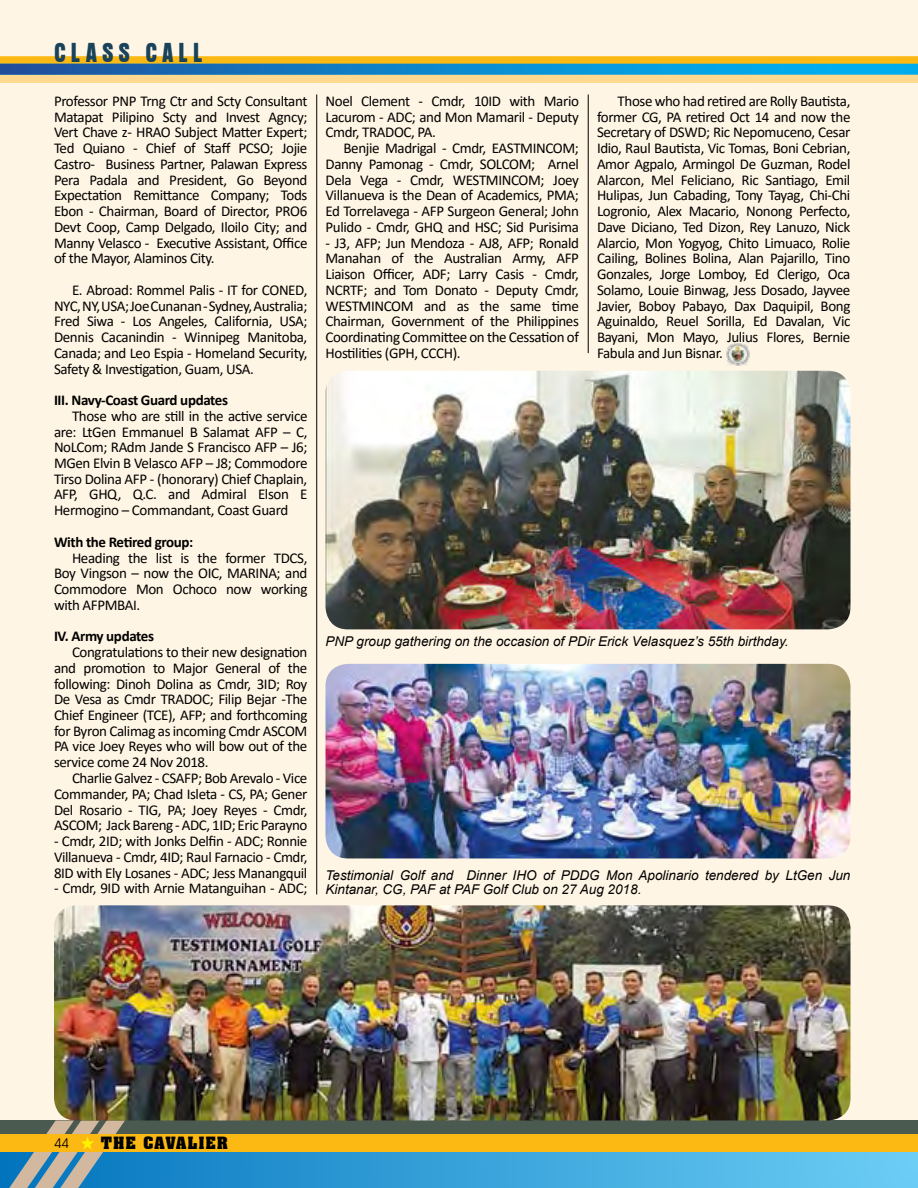
<style>
.page{position:relative;width:918px;height:1188px;background:#fff5e4}
.page>*{position:absolute;margin:0;border:0;box-sizing:border-box;transform-origin:0 0}
.t1{font:24px "Aura";letter-spacing:.2em;color:#19425b}
.t2{font:700 16.5px "Aachen BT";letter-spacing:.05em;color:#000}
.t3{font:15px/15.8px "Calibri";letter-spacing:-.025em;color:#000;text-align:justify}
.t4{font:700 15px "Calibri";letter-spacing:-.025em;color:#000}
.t5{font:italic 13.5px/14.2px "Arial";color:#000}
.t6{font:13.5px "Avant Garde IT Cby BT";color:#000}
</style>
<div class="page">
<div style="left:0;top:63px;width:918px;height:19px;background:#ffd990"></div>
<svg style="left:125px;top:1152px;width:793px;height:36px;background:#3ea7dc"></svg>
<div style="left:0;top:1120px;width:918px;height:14px;background:#4b5a51"></div>
<div style="left:0;top:1134px;width:918px;height:18px;background:#fdb913"></div>
<svg style="left:0;top:1120px;width:125px;height:68px"></svg>
<svg style="left:0;top:56px;width:918px;height:19px;background:#6f9c83"></svg>
<hr style="left:316px;top:94px;width:1px;height:800px;background:#000">
<hr style="left:588px;top:94px;width:1px;height:259px;background:#000">
<img style="left:727px;top:343px;width:22px;height:23px">
<img style="left:54px;top:905px;width:796px;height:215px">
<img style="left:326px;top:664px;width:524px;height:194px">
<img style="left:326px;top:371px;width:524px;height:258px">
<h1 class="t1" style="left:54px;top:39px;width:150px">CLASS CALL</h1>
<p class="t3" style="left:54px;top:92px;width:255px">Professor PNP Trng Ctr and Scty Consultant Matapat Pilipino Scty and Invest Agncy; Vert Chave z- HRAO Subject Matter Expert; Ted Quiano - Chief of Staff PCSO; Jojie Castro- Business Partner, Palawan Express Pera Padala and President, Go Beyond Expectation Remittance Company; Tods Ebon - Chairman, Board of Director, PRO6<br>Devt Coop, Camp Delgado, Iloilo City; and Manny Velasco - Executive Assistant, Office of the Mayor, Alaminos City.</p>
<p class="t3" style="left:54px;top:281px;width:255px;text-indent:18px">E. Abroad: Rommel Palis - IT for CONED, NYC, NY, USA; Joe Cunanan - Sydney, Australia; Fred Siwa - Los Angeles, California, USA; Dennis Cacanindin - Winnipeg Manitoba, Canada; and Leo Espia - Homeland Security, Safety &amp; Investigation, Guam, USA.</p>
<p class="t4" style="left:54px;top:391px;width:176px">III. Navy-Coast Guard updates</p>
<p class="t3" style="left:54px;top:407px;width:255px;text-indent:18px">Those who are still in the active service are: LtGen Emmanuel B Salamat AFP – C, NoLCom; RAdm Jande S Francisco AFP – J6; MGen Elvin B Velasco AFP – J8; Commodore Tirso Dolina AFP - (honorary) Chief Chaplain, AFP, GHQ, Q.C. and Admiral Elson E Hermogino – Commandant, Coast Guard</p>
<p class="t4" style="left:54px;top:532px;width:141px">With the Retired group:</p>
<p class="t3" style="left:54px;top:549px;width:255px;text-indent:18px">Heading the list is the former TDCS, Boy Vingson – now the OIC, MARINA; and Commodore Mon Ochoco now working with AFPMBAI.</p>
<p class="t4" style="left:54px;top:627px;width:102px">IV. Army updates</p>
<p class="t3" style="left:54px;top:644px;width:255px;text-indent:18px">Congratulations to their new designation and promotion to Major General of the following: Dinoh Dolina as Cmdr, 3ID; Roy De Vesa as Cmdr TRADOC; Filip Bejar -The Chief Engineer (TCE), AFP; and forthcoming for Byron Calimag as incoming Cmdr ASCOM PA vice Joey Reyes who will bow out of the service come 24 Nov 2018.</p>
<p class="t3" style="left:54px;top:770px;width:255px;text-indent:18px">Charlie Galvez - CSAFP; Bob Arevalo - Vice Commander, PA; Chad Isleta - CS, PA; Gener Del Rosario - TIG, PA; Joey Reyes - Cmdr, ASCOM; Jack Bareng - ADC, 1ID; Eric Parayno</p>
<p class="t3" style="left:54px;top:833px;width:255px">- Cmdr, 2ID; with Jonks Delfin - ADC; Ronnie Villanueva - Cmdr, 4ID; Raul Farnacio - Cmdr, 8ID with Ely Losanes - ADC; Jess Manangquil</p>
<p class="t3" style="left:54px;top:880px;width:255px">- Cmdr, 9ID with Arnie Matanguihan - ADC;</p>
<p class="t3" style="left:326px;top:92px;width:255px">Noel Clement - Cmdr, 10ID with Mario Lacurom - ADC; and Mon Mamaril - Deputy Cmdr, TRADOC, PA.</p>
<p class="t3" style="left:326px;top:140px;width:255px;text-indent:18px">Benjie Madrigal - Cmdr, EASTMINCOM; Danny Pamonag - Cmdr, SOLCOM; Arnel Dela Vega - Cmdr, WESTMINCOM; Joey Villanueva is the Dean of Academics, PMA; Ed Torrelavega - AFP Surgeon General; John Pulido - Cmdr, GHQ and HSC; Sid Purisima</p>
<p class="t3" style="left:326px;top:234px;width:255px">- J3, AFP; Jun Mendoza - AJ8, AFP; Ronald Manahan of the Australian Army, AFP Liaison Officer, ADF; Larry Casis - Cmdr, NCRTF; and Tom Donato - Deputy Cmdr, WESTMINCOM and as the same time Chairman, Government of the Philippines Coordinating Committee on the Cessation of Hostilities (GPH, CCCH).</p>
<p class="t3" style="left:597px;top:92px;width:255px;text-indent:21px">Those who had retired are Rolly Bautista, former CG, PA retired Oct 14 and now the Secretary of DSWD; Ric Nepomuceno, Cesar Idio, Raul Bautista, Vic Tomas, Boni Cebrian, Amor Agpalo, Armingol De Guzman, Rodel Alarcon, Mel Feliciano, Ric Santiago, Emil Hulipas, Jun Cabading, Tony Tayag, Chi-Chi Logronio, Alex Macario, Nonong Perfecto, Dave Diciano, Ted Dizon, Rey Lanuzo, Nick Alarcio, Mon Yogyog, Chito Limuaco, Rolie Cailing, Bolines Bolina, Alan Pajarillo, Tino Gonzales, Jorge Lomboy, Ed Clerigo, Oca Solamo, Louie Binwag, Jess Dosado, Jayvee Javier, Boboy Pabayo, Dax Daquipil, Bong Aguinaldo, Reuel Sorilla, Ed Davalan, Vic Bayani, Mon Mayo, Julius Flores, Bernie Fabula and Jun Bisnar.</p>
<p class="t5" style="left:326px;top:634px;width:465px">PNP group gathering on the occasion of PDir Erick Velasquez’s 55th birthday.</p>
<p class="t5" style="left:326px;top:869px;width:527px">Testimonial Golf and Dinner IHO of PDDG Mon Apolinario tendered by LtGen Jun<br>Kintanar, CG, PAF at PAF Golf Club on 27 Aug 2018.</p>
<p class="t6" style="left:54px;top:1135px;width:17px">44</p>
<p class="t2" style="left:101px;top:1133px;width:129px">THE CAVALIER</p>
</div>
